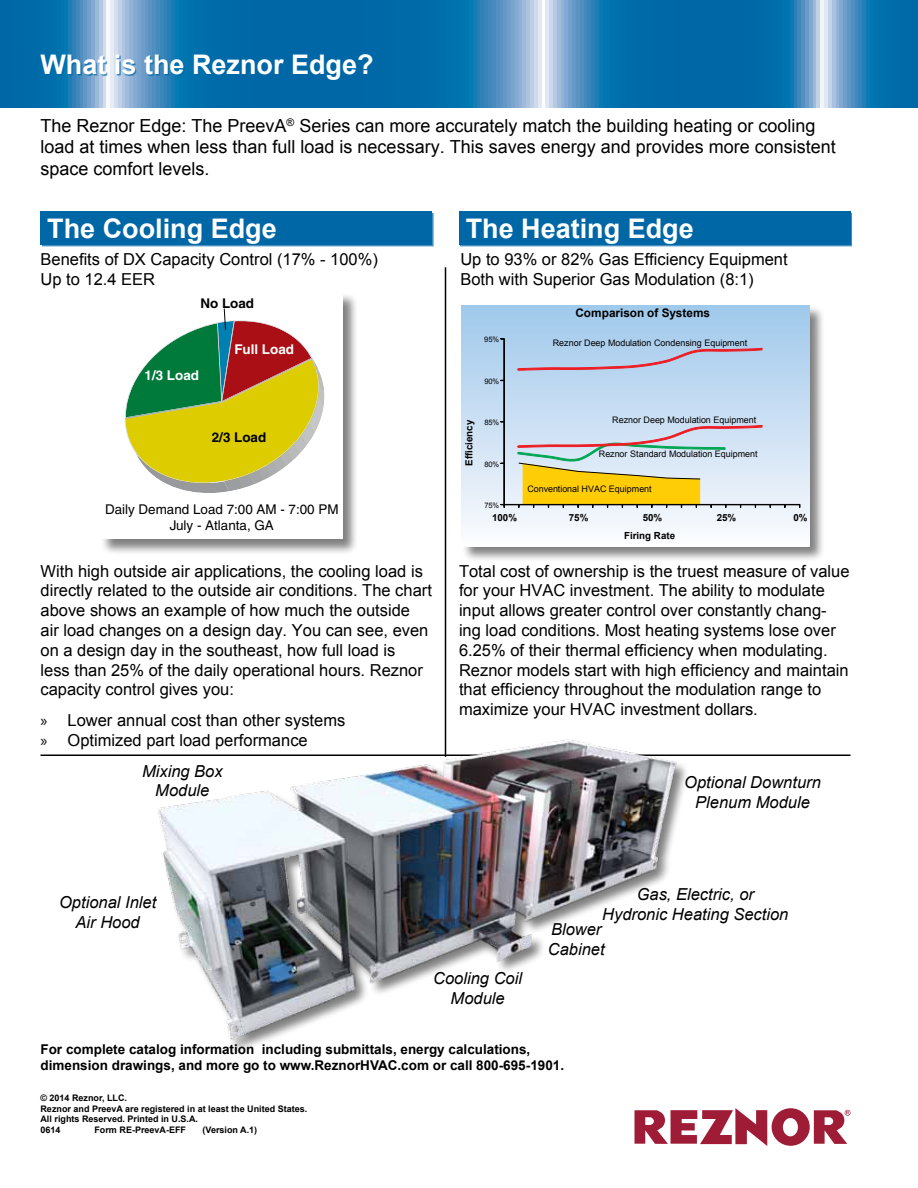
<style>
.page{position:relative;width:918px;height:1188px;background:#fff}
.page>*{position:absolute;margin:0;border:0;box-sizing:border-box;transform-origin:0 0}
.t1{font:700 27px "Arial";color:#fff}
.t2{font:18px/21.6px "Arial";color:#000}
.t3{font:16.5px/19.8px "Arial";color:#000}
.t4{font:italic 16.5px/19.8px "Arial";color:#000;text-align:center}
.t5{font:700 13.5px/16.2px "Arial";color:#000}
.t6{font:13.35px/16px "Helvetica";color:#000;text-align:center}
.t7{font:700 13.35px "Helvetica";color:#fff}
.t8{font:700 13.35px "Helvetica";color:#000}
.t9{font:700 11.85px "Arial";color:#010101}
.t10{font:700 9.75px "Arial";color:#010101}
.t11{font:700 9px/10.8px "Arial";color:#000}
.t12{font:9px "Arial";color:#010101}
.t13{font:7.5px "Arial";letter-spacing:-.015em;color:#010101}
.s1{font-family:"Myriad Pro"}
</style>
<div class="page">
<svg style="left:634px;top:1108px;width:216px;height:38px"></svg>
<svg style="left:0;top:0;width:918px;height:108px;background:#287fb5"></svg>
<hr style="left:445px;top:267px;width:1px;height:490px;background:#000">
<hr style="left:40px;top:754px;width:810px;height:2px;background:#000">
<div style="left:42px;top:55px;width:332px;height:26px;background:#0067a6;opacity:.75"></div>
<div style="left:100px;top:292px;width:259px;height:263px;background:#000;opacity:.5"></div>
<div style="left:100px;top:292px;width:243px;height:247px;background:#fff"></div>
<svg style="left:125px;top:308px;width:200px;height:185px"></svg>
<div style="left:42px;top:213px;width:392px;height:33px;background:#428ebd"></div>
<div style="left:40px;top:212px;width:392px;height:33px;background:#0067a6"></div>
<div style="left:461px;top:213px;width:391px;height:33px;background:#0067a6"></div>
<div style="left:459px;top:212px;width:391px;height:33px;background:#0067a6"></div>
<div style="left:461px;top:305px;width:364px;height:257px;background:#000;opacity:.5"></div>
<div style="left:461px;top:306px;width:348px;height:241px;background:linear-gradient(to bottom,#9ec7ea,#f9f9fb)"></div>
<svg style="left:517px;top:348px;width:246px;height:23px;background:#babed7"></svg>
<div style="left:504px;top:339px;width:1px;height:166px;border:1px solid #010101"></div>
<div style="left:504px;top:504px;width:296px;height:1px;border:1px solid #010101"></div>
<svg style="left:501px;top:504px;width:4px;height:4px"></svg>
<svg style="left:517px;top:425px;width:246px;height:83px;background:#d8d1a4"></svg>
<div style="left:158px;top:740px;width:532px;height:314px;background:#000;opacity:.5"></div>
<img style="left:150px;top:692px;width:529px;height:362px">
<h1 class="t1" style="left:40px;top:46px;width:335px">What is the Reznor Edge?</h1>
<p class="t2" style="left:40px;top:115px;width:797px">The Reznor Edge: The PreevA<sup>®</sup> Series can more accurately match the building heating or cooling load at times when less than full load is necessary. This saves energy and provides more consistent space comfort levels.</p>
<h1 class="t1" style="left:47px;top:210px;width:231px">The Cooling Edge</h1>
<h1 class="t1" style="left:466px;top:210px;width:230px">The Heating Edge</h1>
<p class="t3" style="left:41px;top:250px;width:339px">Benefits of DX Capacity Control (17% - 100%)<br>Up to 12.4 EER</p>
<p class="t8" style="left:200px;top:295px;width:55px">No Load</p>
<p class="t7" style="left:145px;top:367px;width:56px">1/3 Load</p>
<p class="t7" style="left:234px;top:341px;width:61px">Full Load</p>
<p class="t8" style="left:212px;top:429px;width:56px">2/3 Load</p>
<p class="t6" style="left:105px;top:501px;width:235px">Daily Demand Load 7:00 AM - 7:00 PM<br>July - Atlanta, GA</p>
<p class="t3" style="left:41px;top:561px;width:393px">With high outside air applications, the cooling load is directly related to the outside air conditions. The chart above shows an example of how much the outside air load changes on a design day. You can see, even on a design day in the southeast, how full load is<br>less than 25% of the daily operational hours. Reznor capacity control gives you:</p>
<p class="t3" style="left:41px;top:711px;width:306px"><span class="s1">»</span> Lower annual cost than other systems <span class="s1">»</span> Optimized part load performance</p>
<p class="t4" style="left:142px;top:761px;width:82px">Mixing Box<br>Module</p>
<p class="t3" style="left:460px;top:250px;width:329px">Up to 93% or 82% Gas Efficiency Equipment<br>Both with Superior Gas Modulation (8:1)</p>
<p class="t9" style="left:575px;top:305px;width:136px">Comparison of Systems</p>
<p class="t13" style="left:484px;top:335px;width:16px">95%</p>
<p class="t12" style="left:553px;top:337px;width:196px">Reznor Deep Modulation Condensing Equipment</p>
<p class="t13" style="left:484px;top:376px;width:16px">90%</p>
<p class="t10" style="left:462px;top:466px;width:48px;rotate:-90deg">Efficiency</p>
<p class="t13" style="left:484px;top:418px;width:16px">85%</p>
<p class="t13" style="left:484px;top:459px;width:16px">80%</p>
<p class="t13" style="left:484px;top:500px;width:16px">75%</p>
<p class="t12" style="left:612px;top:414px;width:146px">Reznor Deep Modulation Equipment</p>
<p class="t12" style="left:599px;top:448px;width:160px">Reznor Standard Modulation Equipment</p>
<p class="t12" style="left:527px;top:483px;width:126px">Conventional HVAC Equipment</p>
<p class="t10" style="left:492px;top:511px;width:26px">100%</p>
<p class="t10" style="left:569px;top:511px;width:21px">75%</p>
<p class="t10" style="left:643px;top:511px;width:21px">50%</p>
<p class="t10" style="left:717px;top:511px;width:21px">25%</p>
<p class="t10" style="left:793px;top:511px;width:16px">0%</p>
<p class="t10" style="left:624px;top:529px;width:53px">Firing Rate</p>
<p class="t3" style="left:459px;top:561px;width:392px">Total cost of ownership is the truest measure of value for your HVAC investment. The ability to modulate input allows greater control over constantly chang&shy;ing load conditions. Most heating systems lose over 6.25% of their thermal efficiency when modulating.<br>Reznor models start with high efficiency and maintain that efficiency throughout the modulation range to maximize your HVAC investment dollars.</p>
<p class="t4" style="left:684px;top:773px;width:138px">Optional Downturn<br>Plenum Module</p>
<p class="t4" style="left:59px;top:893px;width:99px">Optional Inlet<br>Air Hood</p>
<p class="t4" style="left:602px;top:885px;width:188px">Gas, Electric, or<br>Hydronic Heating Section</p>
<p class="t4" style="left:548px;top:920px;width:58px;text-align:left">Blower<br>Cabinet</p>
<p class="t4" style="left:433px;top:969px;width:90px">Cooling Coil<br>Module</p>
<p class="t5" style="left:40px;top:1041px;width:525px">For complete catalog information including submittals, energy calculations, dimension drawings, and more go to www.ReznorHVAC.com or call 800-695-1901.</p>
<p class="t11" style="left:40px;top:1093px;width:268px">© 2014 Reznor, LLC.<br>Reznor and PreevA are registered in at least the United States.<br>All rights Reserved. Printed in U.S.A.<br>0614</p>
<p class="t11" style="left:94px;top:1125px;width:93px">Form RE-PreevA-EFF</p>
<p class="t11" style="left:202px;top:1125px;width:56px">(Version A.1)</p>
</div>
